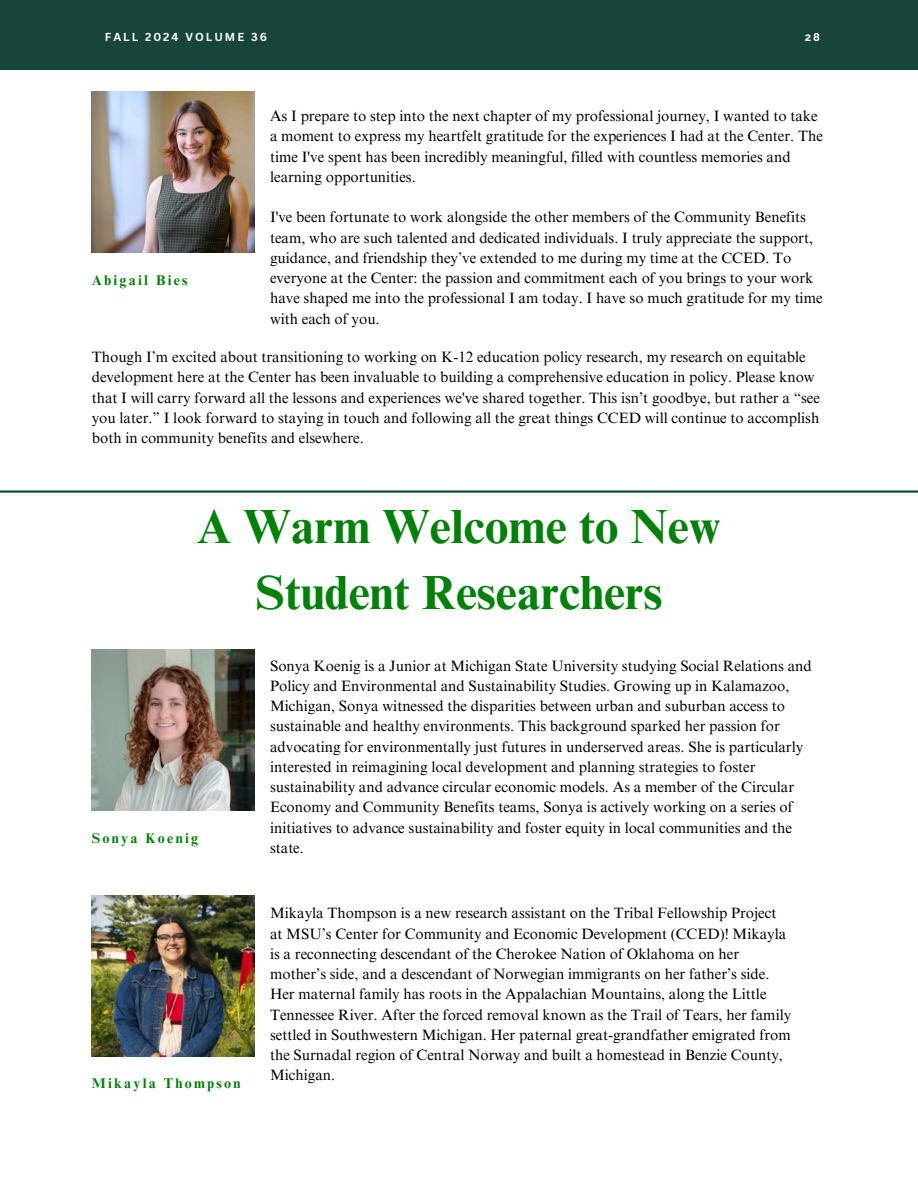
<style>
.page{position:relative;width:918px;height:1188px;background:#fff}
.page>*{position:absolute;margin:0;border:0;box-sizing:border-box;transform-origin:0 0}
.t1{font:700 48px/66.3px "Times NRMT Pro";color:#008208;text-align:center}
.t2{font:15px/20.2px "Times NRMT Pro";color:#000}
.t3{font:700 14.1px "Times NRMT Pro";letter-spacing:.16em;color:#008208}
.t4{font:700 11.25px "Canva Sans";letter-spacing:.18em;color:#fff}
.t5{font:700 11.25px "Raleway";color:#fff}
</style>
<div class="page">
<div style="left:0;top:0;width:918px;height:70px;background:#18453b"></div>
<img style="left:92px;top:92px;width:163px;height:161px">
<img style="left:92px;top:649px;width:163px;height:161px">
<hr style="left:0;top:490px;width:918px;height:3px;background:#18453b">
<img style="left:92px;top:895px;width:163px;height:161px">
<p class="t4" style="left:105px;top:29px;width:164px">FALL 2024 VOLUME 36</p>
<p class="t5" style="left:805px;top:31px;width:17px">28</p>
<h2 class="t2" style="left:270px;top:108px;width:554px">As I prepare to step into the next chapter of my professional journey, I wanted to take a moment to express my heartfelt gratitude for the experiences I had at the Center. The time I've spent has been incredibly meaningful, filled with countless memories and learning opportunities.</h2>
<h3 class="t2" style="left:270px;top:209px;width:554px">I've been fortunate to work alongside the other members of the Community Benefits team, who are such talented and dedicated individuals. I truly appreciate the support, guidance, and friendship they’ve extended to me during my time at the CCED. To everyone at the Center: the passion and commitment each of you brings to your work have shaped me into the professional I am today. I have so much gratitude for my time with each of you.</h3>
<h3 class="t2" style="left:92px;top:349px;width:730px">Though I’m excited about transitioning to working on K-12 education policy research, my research on equitable development here at the Center has been invaluable to building a comprehensive education in policy. Please know that I will carry forward all the lessons and experiences we've shared together. This isn’t goodbye, but rather a “see you later.” I look forward to staying in touch and following all the great things CCED will continue to accomplish both in community benefits and elsewhere.</h3>
<p class="t3" style="left:92px;top:275px;width:97px">Abigail Bies</p>
<h1 class="t1" style="left:197px;top:499px;width:526px">A Warm Welcome to New<br>Student Researchers</h1>
<h3 class="t3" style="left:92px;top:832px;width:108px">Sonya Koenig</h3>
<p class="t3" style="left:92px;top:1078px;width:150px">Mikayla Thompson</p>
<p class="t2" style="left:270px;top:657px;width:543px">Sonya Koenig is a Junior at Michigan State University studying Social Relations and Policy and Environmental and Sustainability Studies. Growing up in Kalamazoo, Michigan, Sonya witnessed the disparities between urban and suburban access to sustainable and healthy environments. This background sparked her passion for advocating for environmentally just futures in underserved areas. She is particularly interested in reimagining local development and planning strategies to foster sustainability and advance circular economic models. As a member of the Circular Economy and Community Benefits teams, Sonya is actively working on a series of initiatives to advance sustainability and foster equity in local communities and the state.</p>
<h2 class="t2" style="left:270px;top:905px;width:523px">Mikayla Thompson is a new research assistant on the Tribal Fellowship Project at MSU’s Center for Community and Economic Development (CCED)! Mikayla is a reconnecting descendant of the Cherokee Nation of Oklahoma on her mother’s side, and a descendant of Norwegian immigrants on her father’s side.<br>Her maternal family has roots in the Appalachian Mountains, along the Little Tennessee River. After the forced removal known as the Trail of Tears, her family settled in Southwestern Michigan. Her paternal great-grandfather emigrated from the Surnadal region of Central Norway and built a homestead in Benzie County, Michigan.</h2>
</div>
